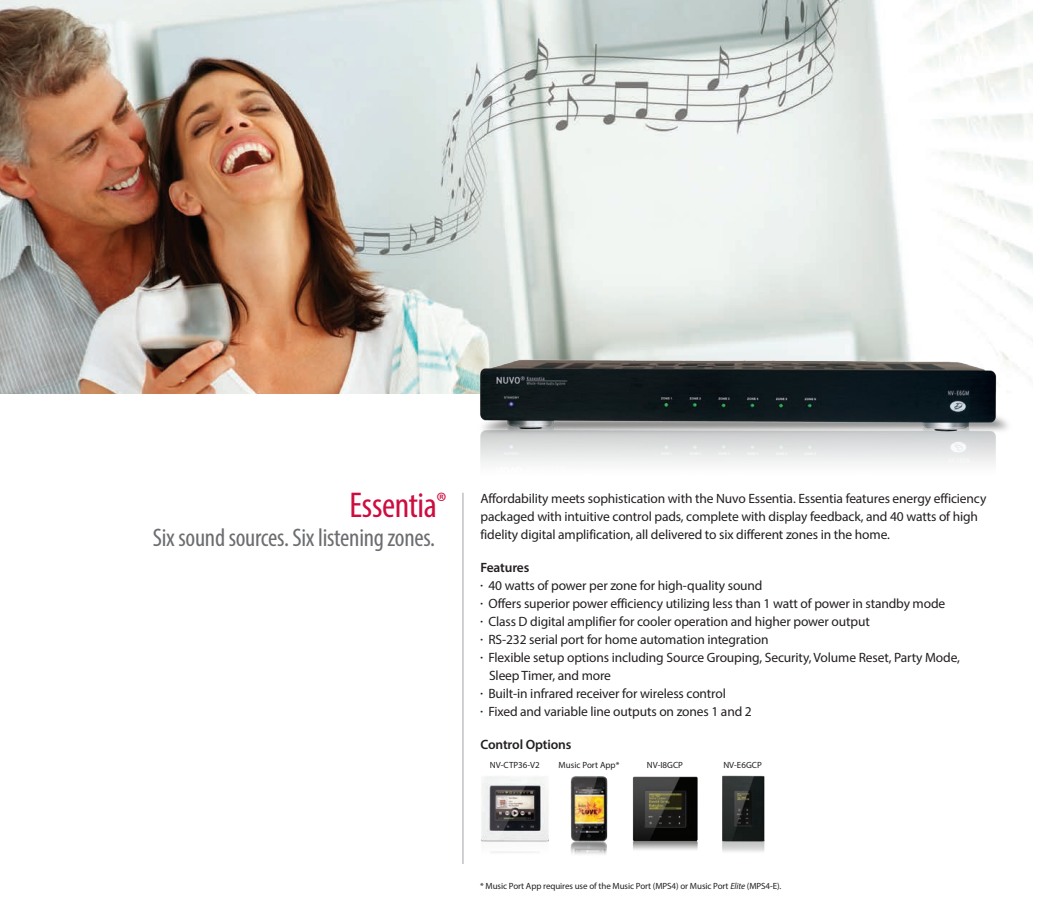
<style>
.page{position:relative;width:1053px;height:918px;background:#fff}
.page>*{position:absolute;margin:0;border:0;box-sizing:border-box;transform-origin:0 0}
.t1{font:condensed 36px "Myriad Pro";letter-spacing:-.01em;color:#cd0d40}
.t2{font:condensed 25.5px "Myriad Pro";letter-spacing:-.01em;color:#6c6d70}
.t3{font:13.5px/18px "Myriad Pro";letter-spacing:-.01em;color:#231f20}
.t4{font:600 13.5px "Myriad Pro";letter-spacing:-.01em;color:#231f20}
.t5{font:9px "Myriad Pro";letter-spacing:-.01em;color:#231f20}
.s1{font-style:italic}
</style>
<div class="page">
<img style="left:0;top:0;width:1033px;height:394px">
<img style="left:476px;top:355px;width:546px;height:109px">
<hr style="left:463px;top:493px;width:1px;height:371px;background:#a1a1a5">
<img style="left:481px;top:776px;width:68px;height:77px">
<img style="left:632px;top:776px;width:66px;height:74px">
<img style="left:722px;top:775px;width:43px;height:77px">
<img style="left:570px;top:776px;width:38px;height:79px">
<h1 class="t1" style="left:350px;top:483px;width:99px">Essentia<sup>®</sup></h1>
<p class="t3" style="left:480px;top:489px;width:508px">Affordability meets sophistication with the Nuvo Essentia. Essentia features energy efficiency packaged with intuitive control pads, complete with display feedback, and 40 watts of high fidelity digital amplification, all delivered to six different zones in the home.</p>
<p class="t4" style="left:480px;top:559px;width:50px">Features</p>
<p class="t3" style="left:480px;top:576px;width:284px"><sup>•</sup> 40 watts of power per zone for high-quality sound</p>
<p class="t3" style="left:480px;top:594px;width:466px"><sup>•</sup> Offers superior power efficiency utilizing less than 1 watt of power in standby mode</p>
<p class="t3" style="left:480px;top:612px;width:391px"><sup>•</sup> Class D digital amplifier for cooler operation and higher power output</p>
<p class="t3" style="left:480px;top:630px;width:290px"><sup>•</sup> RS-232 serial port for home automation integration</p>
<p class="t3" style="left:489px;top:648px;width:472px;text-indent:-9px"><sup>•</sup> Flexible setup options including Source Grouping, Security, Volume Reset, Party Mode,<br>Sleep Timer, and more</p>
<p class="t3" style="left:480px;top:684px;width:247px"><sup>•</sup> Built-in infrared receiver for wireless control</p>
<p class="t3" style="left:480px;top:702px;width:273px"><sup>•</sup> Fixed and variable line outputs on zones 1 and 2</p>
<p class="t4" style="left:480px;top:736px;width:93px">Control Options</p>
<h2 class="t2" style="left:153px;top:522px;width:284px">Six sound sources. Six listening zones.</h2>
<p class="t5" style="left:490px;top:760px;width:51px">NV-CTP36-V2</p>
<p class="t5" style="left:559px;top:760px;width:62px">Music Port App*</p>
<p class="t5" style="left:647px;top:760px;width:38px">NV-I8GCP</p>
<p class="t5" style="left:723px;top:760px;width:40px">NV-E6GCP</p>
<p class="t5" style="left:480px;top:881px;width:303px">* Music Port App requires use of the Music Port (MPS4) or Music Port <span class="s1">Elite</span> (MPS4-E).</p>
</div>
